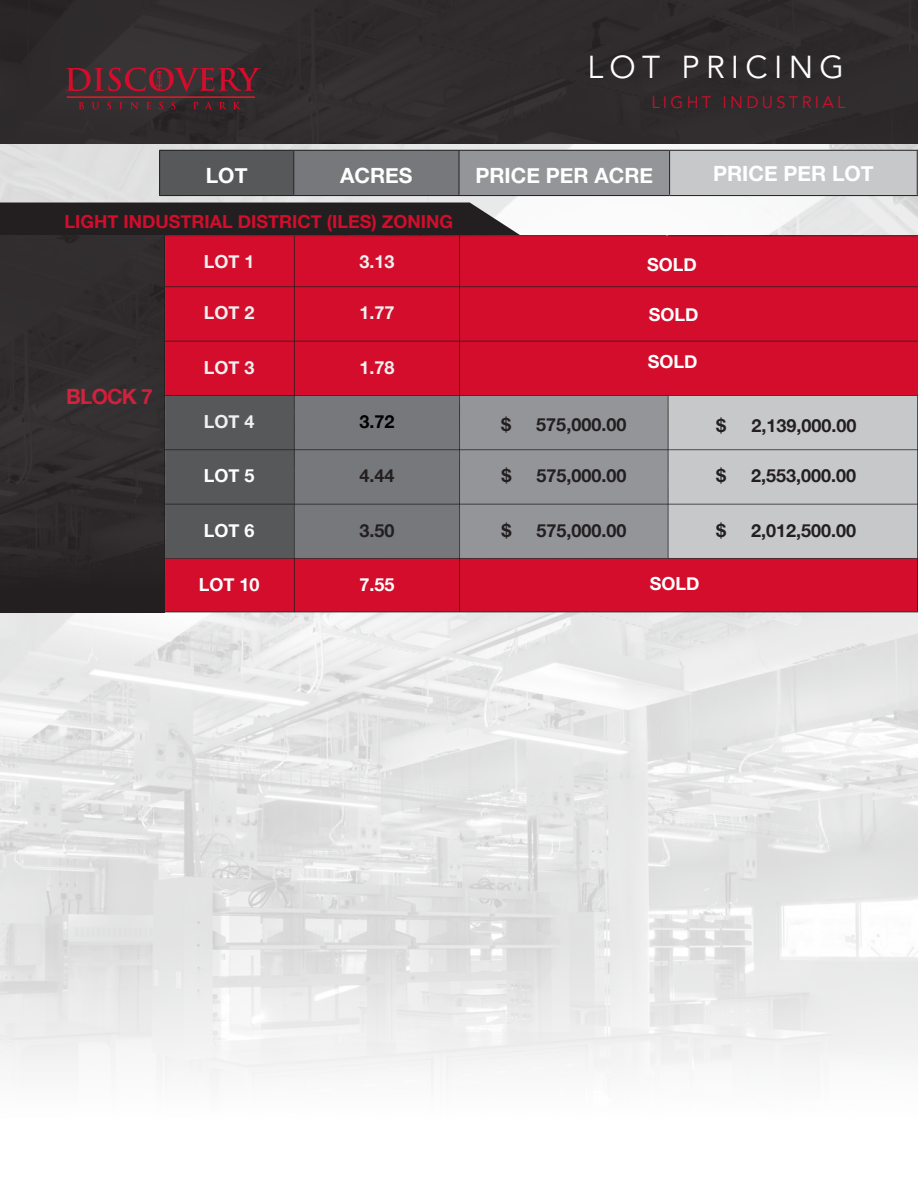
<style>
.page{position:relative;width:918px;height:1188px;background:#fff}
.page>*{position:absolute;margin:0;border:0;box-sizing:border-box;transform-origin:0 0}
.t1{font:31.5px "Avenir";letter-spacing:.2em;color:#fff}
.t2{font:700 21px "Helvetica Neue";color:#fff}
.t3{font:700 21px "Helvetica Neue";letter-spacing:-.04em;color:#d30d2b}
.t4{font:700 18px "Helvetica Neue";color:#231f20}
.t5{font:700 18px "Helvetica Neue";color:#d30d2b}
.t6{font:700 18px "Helvetica Neue";color:#fff}
.t7{font:700 18px "Helvetica Neue";color:#f0f0f0}
.t8{font:700 18px "Helvetica Neue";color:#242021}
.t9{font:700 18px "Helvetica Neue";color:#000}
.t10{font:16.5px "Avenir";letter-spacing:.2em;color:#d30d2b}
</style>
<div class="page">
<img style="left:0;top:143px;width:918px;height:943px">
<svg style="left:0;top:202px;width:918px;height:409px;background:#9d757d"></svg>
<hr style="left:667px;top:396px;width:2px;height:162px;background:#231f20">
<hr style="left:165px;top:503px;width:753px;height:2px;background:#231f20">
<hr style="left:164px;top:558px;width:754px;height:1px;background:#231f20">
<hr style="left:917px;top:236px;width:1px;height:376px;background:#231f20">
<hr style="left:151px;top:611px;width:767px;height:2px;background:#231f20">
<div style="left:0;top:0;width:918px;height:143px;background:#2f2c2d"></div>
<svg style="left:66px;top:68px;width:194px;height:23px"></svg>
<svg style="left:79px;top:102px;width:5px;height:7px"></svg>
<svg style="left:92px;top:102px;width:7px;height:7px"></svg>
<svg style="left:107px;top:102px;width:4px;height:7px"></svg>
<svg style="left:119px;top:102px;width:3px;height:7px"></svg>
<svg style="left:131px;top:102px;width:7px;height:7px"></svg>
<svg style="left:146px;top:102px;width:5px;height:7px"></svg>
<svg style="left:159px;top:102px;width:4px;height:7px"></svg>
<svg style="left:172px;top:102px;width:4px;height:7px"></svg>
<svg style="left:193px;top:102px;width:5px;height:7px"></svg>
<svg style="left:205px;top:102px;width:7px;height:7px"></svg>
<svg style="left:219px;top:102px;width:7px;height:7px"></svg>
<svg style="left:233px;top:102px;width:7px;height:7px"></svg>
<hr style="left:67px;top:96px;width:188px;height:2px;background:#d1232a">
<div style="left:160px;top:150px;width:134px;height:46px;background:#57585a"></div>
<div style="left:294px;top:150px;width:165px;height:46px;background:#76787b"></div>
<div style="left:459px;top:150px;width:211px;height:46px;background:#939598"></div>
<div style="left:670px;top:150px;width:247px;height:46px;background:#c7c8ca"></div>
<hr style="left:669px;top:151px;width:1px;height:44px;background:#231f20">
<hr style="left:917px;top:151px;width:1px;height:44px;background:#231f20">
<hr style="left:159px;top:195px;width:135px;height:1px;background:#231f20">
<hr style="left:294px;top:195px;width:165px;height:1px;background:#231f20">
<hr style="left:459px;top:195px;width:211px;height:1px;background:#231f20">
<hr style="left:670px;top:195px;width:248px;height:1px;background:#231f20">
<hr style="left:159px;top:150px;width:135px;height:1px;background:#231f20">
<hr style="left:159px;top:151px;width:1px;height:44px;background:#231f20">
<hr style="left:459px;top:150px;width:211px;height:1px;background:#231f20">
<hr style="left:670px;top:150px;width:248px;height:1px;background:#231f20">
<hr style="left:294px;top:150px;width:165px;height:1px;background:#231f20">
<hr style="left:293px;top:151px;width:1px;height:44px;background:#231f20">
<hr style="left:459px;top:151px;width:1px;height:44px;background:#231f20">
<img style="left:0;top:236px;width:165px;height:377px">
<div style="left:165px;top:236px;width:753px;height:159px;background:#d30d2b"></div>
<hr style="left:165px;top:286px;width:753px;height:1px;background:#231f20">
<hr style="left:165px;top:235px;width:501px;height:1px;background:#231f20">
<hr style="left:668px;top:235px;width:250px;height:1px;background:#231f20">
<hr style="left:165px;top:340px;width:753px;height:2px;background:#231f20">
<hr style="left:164px;top:395px;width:754px;height:1px;background:#231f20">
<hr style="left:165px;top:449px;width:753px;height:1px;background:#231f20">
<hr style="left:293px;top:236px;width:2px;height:376px;background:#231f20">
<hr style="left:459px;top:235px;width:2px;height:377px;background:#231f20">
<hr style="left:163px;top:237px;width:2px;height:367px;background:#231f20">
<p class="t1" style="left:588px;top:49px;width:258px">LOT PRICING</p>
<p class="t10" style="left:651px;top:93px;width:196px">LIGHT INDUSTRIAL</p>
<p class="t2" style="left:206px;top:159px;width:43px">LOT</p>
<p class="t2" style="left:340px;top:159px;width:74px">ACRES</p>
<p class="t2" style="left:475px;top:159px;width:179px">PRICE PER ACRE</p>
<p class="t2" style="left:713px;top:157px;width:162px">PRICE PER LOT</p>
<p class="t5" style="left:65px;top:208px;width:390px">LIGHT INDUSTRIAL DISTRICT (ILES) ZONING</p>
<p class="t7" style="left:359px;top:248px;width:37px">3.13</p>
<p class="t7" style="left:204px;top:299px;width:52px">LOT 2</p>
<p class="t7" style="left:359px;top:299px;width:37px">1.77</p>
<p class="t7" style="left:204px;top:248px;width:52px">LOT 1</p>
<p class="t6" style="left:647px;top:250px;width:51px">SOLD</p>
<p class="t6" style="left:649px;top:300px;width:51px">SOLD</p>
<p class="t6" style="left:648px;top:348px;width:51px">SOLD</p>
<p class="t7" style="left:204px;top:353px;width:52px">LOT 3</p>
<p class="t7" style="left:359px;top:353px;width:37px">1.78</p>
<p class="t3" style="left:66px;top:381px;width:88px">BLOCK 7</p>
<p class="t7" style="left:204px;top:407px;width:52px">LOT 4</p>
<p class="t9" style="left:359px;top:407px;width:37px">3.72</p>
<p class="t4" style="left:501px;top:411px;width:12px">$</p>
<p class="t4" style="left:536px;top:411px;width:92px">575,000.00</p>
<p class="t8" style="left:716px;top:411px;width:12px">$</p>
<p class="t8" style="left:751px;top:411px;width:107px">2,139,000.00</p>
<p class="t6" style="left:204px;top:462px;width:52px">LOT 5</p>
<p class="t4" style="left:359px;top:462px;width:37px">4.44</p>
<p class="t4" style="left:501px;top:462px;width:12px">$</p>
<p class="t4" style="left:536px;top:462px;width:92px">575,000.00</p>
<p class="t4" style="left:716px;top:462px;width:12px">$</p>
<p class="t4" style="left:751px;top:462px;width:107px">2,553,000.00</p>
<p class="t6" style="left:204px;top:516px;width:52px">LOT 6</p>
<p class="t4" style="left:359px;top:516px;width:37px">3.50</p>
<p class="t4" style="left:501px;top:516px;width:12px">$</p>
<p class="t4" style="left:536px;top:516px;width:92px">575,000.00</p>
<p class="t4" style="left:716px;top:516px;width:12px">$</p>
<p class="t4" style="left:751px;top:516px;width:107px">2,012,500.00</p>
<p class="t6" style="left:199px;top:570px;width:62px">LOT 10</p>
<p class="t6" style="left:359px;top:570px;width:37px">7.55</p>
<p class="t6" style="left:650px;top:570px;width:51px">SOLD</p>
</div>
